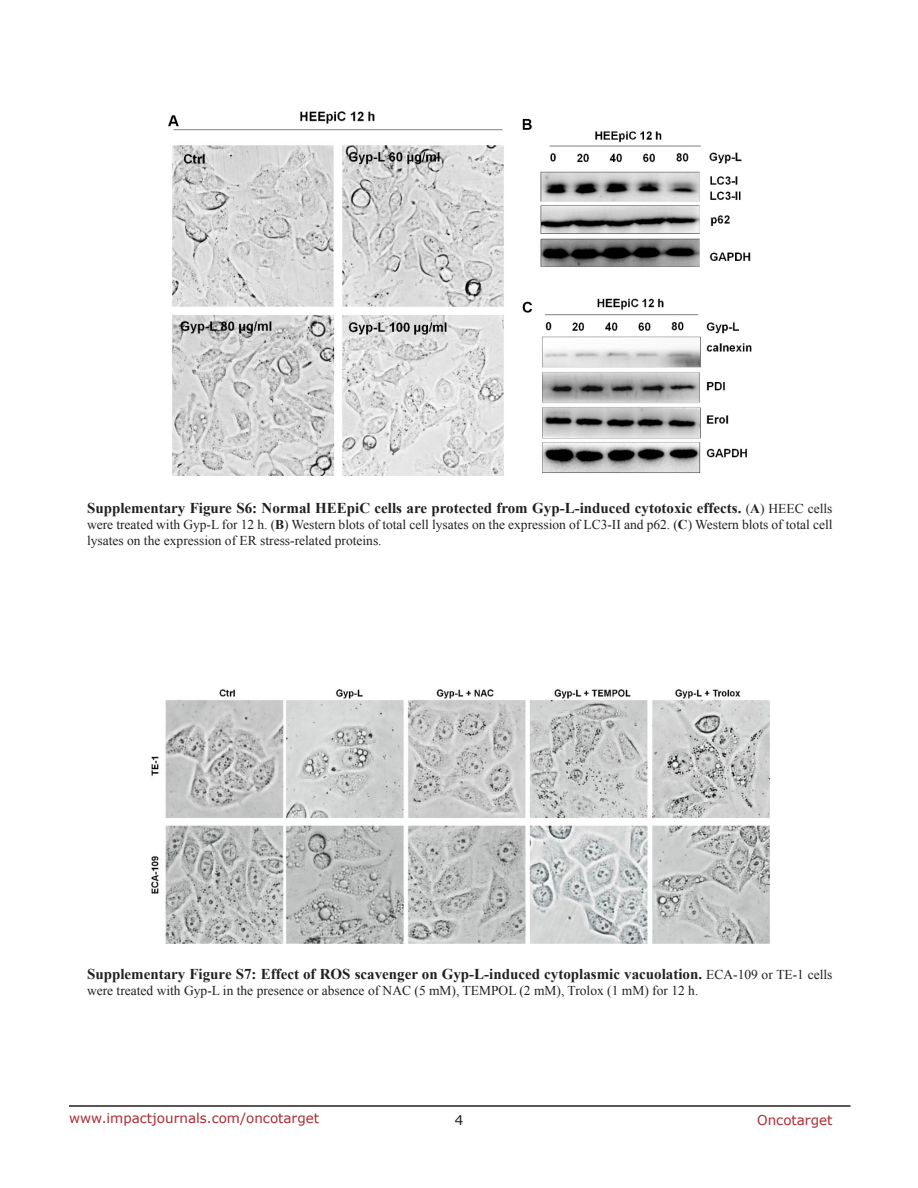
<style>
.page{position:relative;width:918px;height:1188px;background:#fff}
.page>*{position:absolute;margin:0;border:0;box-sizing:border-box;transform-origin:0 0}
.FigureText{font:700 15px "Times New Roman";color:#221f22}
.FigureText-2{font:13.5px/16.2px "Times New Roman";color:#221f22}
.t1{font:13.5px "Verdana";color:#ac2b31}
.t2{font:13.5px "Verdana";color:#221f22}
.s1{font-weight:400;font-size:13.5px}
.s2{font-size:13.5px}
.s3{font-weight:700}
</style>
<div class="page">
<hr style="left:69px;top:1105px;width:781px;height:2px;background:#231f20">
<img style="left:168px;top:111px;width:583px;height:365px">
<img style="left:151px;top:689px;width:618px;height:254px">
<p class="FigureText" style="left:87px;top:497px;width:747px">Supplementary Figure S6: Normal HEEpiC cells are protected from Gyp-L-induced cytotoxic effects. <span class="s1">(</span><span class="s2">A</span><span class="s1">) HEEC cells</span></p>
<p class="FigureText-2" style="left:87px;top:516px;width:747px">were treated with Gyp-L for 12 h. (<span class="s3">B</span>) Western blots of total cell lysates on the expression of LC3-II and p62. (<span class="s3">C</span>) Western blots of total cell lysates on the expression of ER stress-related proteins.</p>
<p class="FigureText" style="left:87px;top:964px;width:747px">Supplementary Figure S7: Effect of ROS scavenger on Gyp-L-induced cytoplasmic vacuolation. <span class="s1">ECA-109 or TE-1 cells</span></p>
<p class="FigureText-2" style="left:87px;top:983px;width:613px">were treated with Gyp-L in the presence or absence of NAC (5 mM), TEMPOL (2 mM), Trolox (1 mM) for 12 h.</p>
<p class="t1" style="left:69px;top:1109px;width:252px">www.impactjournals.com/oncotarget</p>
<p class="t2" style="left:455px;top:1111px;width:10px">4</p>
<p class="t1" style="left:757px;top:1111px;width:77px">Oncotarget</p>
</div>
